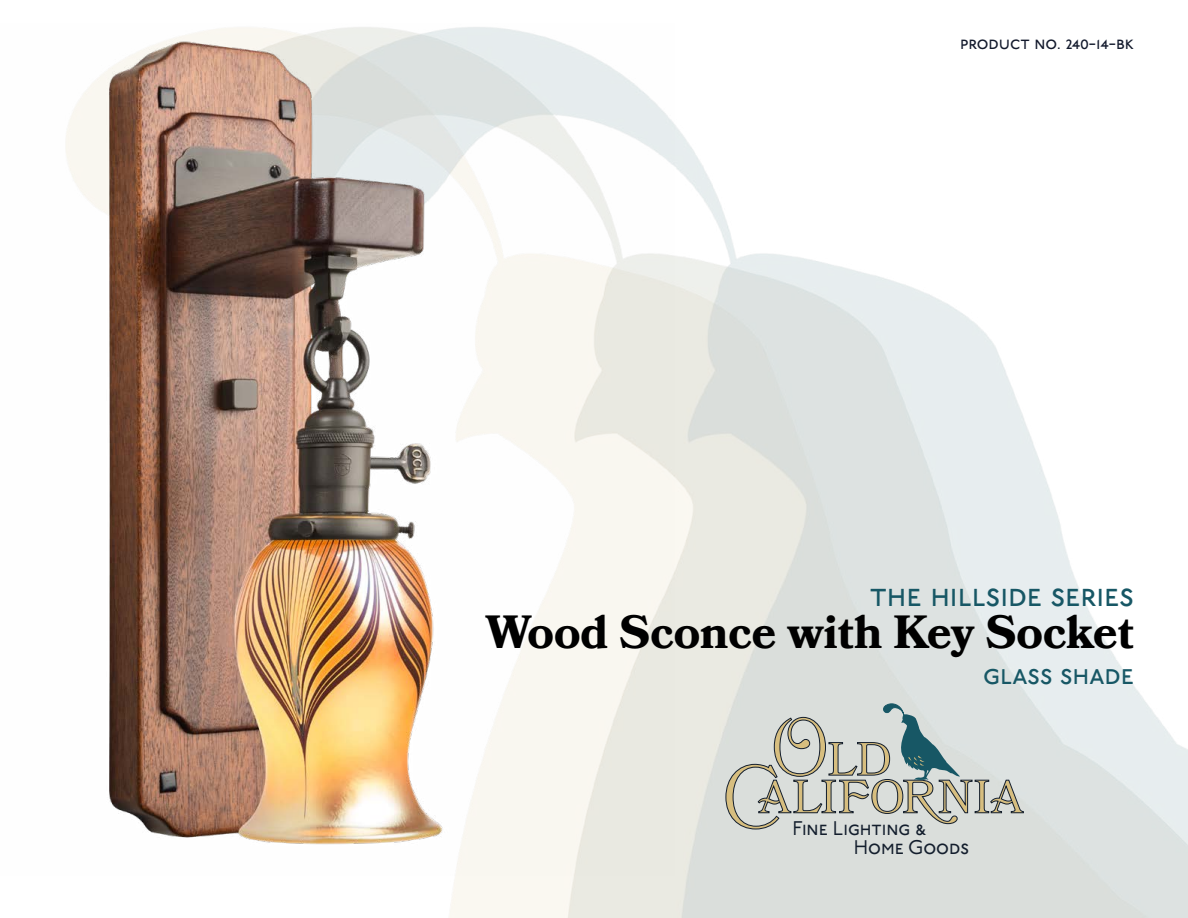
<style>
.page{position:relative;width:1188px;height:918px;background:#fff}
.page>*{position:absolute;margin:0;border:0;box-sizing:border-box;transform-origin:0 0}
.t1{font:700 46.5px "Bookmania";color:#000}
.t2{font:46.5px "Bookmania";letter-spacing:.025em;color:#d7be7f}
.t3{font:33px "P22 Underground Bk P";color:#175765}
.t4{font:28.5px "P22 Underground Bk P";color:#175765}
.t5{font:19.8px/18.1px "P22 Underground Bk P";color:#131e2d}
.t6{font:18px "P22 Underground Bk P";color:#131a2d}
.s1{font-weight:300;font-size:80.85px}
.s2{font-size:64.95px}
</style>
<div class="page">
<svg style="left:725px;top:702px;width:299px;height:127px;background:#c3cbca"></svg>
<img style="left:65px;top:26px;width:610px;height:850px">
<p class="t6" style="left:960px;top:33px;width:175px">product no. 240-14-bk</p>
<p class="t3" style="left:870px;top:576px;width:266px">the hillside series</p>
<p class="t1" style="left:486px;top:605px;width:650px">Wood Sconce with Key Socket</p>
<p class="t4" style="left:983px;top:659px;width:152px">glass shade</p>
<p class="t2" style="left:770px;top:732px;width:123px"><span class="s1">O</span>LD</p>
<p class="t2" style="left:723px;top:770px;width:301px"><span class="s2">C</span> ALIFORNIA</p>
<p class="t5" style="left:854px;top:820px;width:117px;text-indent:-61px">Fine Lighting &amp;<br>Home Goods</p>
</div>
